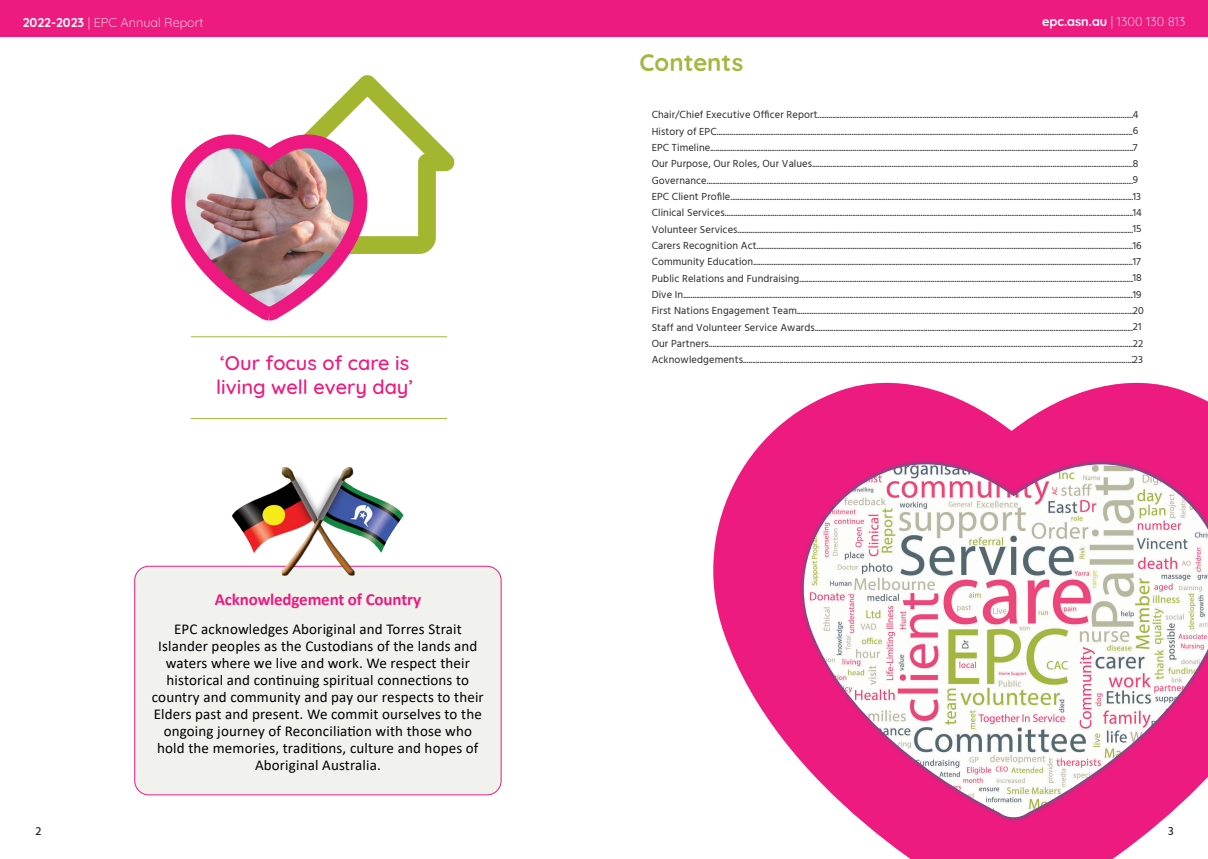
<style>
.page{position:relative;width:1208px;height:859px;background:#fff}
.page>*{position:absolute;margin:0;border:0;box-sizing:border-box;transform-origin:0 0}
.t1{font:700 24px "Quicksand";color:#a5b73f}
.t2{font:500 20px/24px "Quicksand";color:#ed1a80}
.t3{font:700 17px "Calibri";letter-spacing:-.01em;color:#ed1a80}
.t4{font:15px/17px "Calibri";letter-spacing:.01em;color:#000;text-align:center}
.t5{font:300 12.8px "Quicksand";color:#fff}
.t6{font:500 12px "Hind Vadodara";color:#2b292a}
.t7{font:10.5px/16.3px "Hind Vadodara";letter-spacing:.01em;color:#2b292a}
.s1{font-weight:700}
</style>
<div class="page">
<div style="left:0;top:0;width:604px;height:37px;background:#ed1a80"></div>
<div style="left:604px;top:0;width:604px;height:37px;background:#ed1a80"></div>
<div style="left:135px;top:566px;width:366px;height:229px;background:#f1f2ee;border-radius:14px"></div>
<div style="left:134px;top:566px;width:367px;height:229px;border:1px solid #ed1a80;border-radius:14px"></div>
<img style="left:230px;top:467px;width:176px;height:109px">
<hr style="left:191px;top:336px;width:256px;height:1px;background:#a5b73f">
<hr style="left:191px;top:418px;width:256px;height:1px;background:#a5b73f">
<svg style="left:319px;top:75px;width:136px;height:179px"></svg>
<img style="left:171px;top:120px;width:209px;height:201px">
<svg style="left:713px;top:383px;width:495px;height:476px;fill:#ed1a80"></svg>
<div style="left:799px;top:460px;width:409px;height:361px;background:#008388;opacity:.75"></div>
<img style="left:804px;top:463px;width:404px;height:354px">
<p class="t5" style="left:23px;top:17px;width:182px"><span class="s1">2022-2023</span> | EPC Annual Report</p>
<p class="t5" style="left:1042px;top:16px;width:145px"><span class="s1">epc.asn.au</span> | 1300 130 813</p>
<h2 class="t2" style="left:216px;top:353px;width:198px">‘Our focus of care is living well every day’</h2>
<h3 class="t3" style="left:215px;top:594px;width:208px">Acknowledgement of Country</h3>
<p class="t4" style="left:152px;top:621px;width:333px">EPC acknowledges Aboriginal and Torres Strait Islander peoples as the Custodians of the lands and waters where we live and work. We respect their historical and continuing spiritual connections to country and community and pay our respects to their Elders past and present. We commit ourselves to the ongoing journey of Reconciliation with those who hold the memories, traditions, culture and hopes of Aboriginal Australia.</p>
<h1 class="t1" style="left:639px;top:54px;width:105px">Contents</h1>
<p class="t7" style="left:651px;top:107px;width:493px">Chair/Chief Executive Officer Report.............................................................................................................................................................................<br>History of EPC....................................................................................................................................................................................................................................<br>EPC Timeline .......................................................................................................................................................................................................................................<br>Our Purpose, Our Roles, Our Values................................................................................................................................................................................<br>Governance.........................................................................................................................................................................................................................................<br>EPC Client Profile..............................................................................................................................................................................................................................<br>Clinical Services..................................................................................................................................................................................................................................<br>Volunteer Services..........................................................................................................................................................................................................................<br>Carers Recognition Act................................................................................................................................................................................................................<br>Community Education..................................................................................................................................................................................................................<br>Public Relations and Fundraising.........................................................................................................................................................................................<br>Dive In.......................................................................................................................................................................................................................................................<br>First Nations Engagement Team.........................................................................................................................................................................................<br>Staff and Volunteer Service Awards.............................................................................................................................................................................2<br>Our Partners...........................................................................................................................................................................................................................................<br>Acknowledgements..................................................................................................................................................................................................................24</p>
<p class="t7" style="left:1132px;top:106px;width:13px">4<br>6<br>7<br>8<br>9<br>13<br>14<br>15<br>16<br>17<br>18<br>19<br>20<br>21<br>22<br>23</p>
<p class="t6" style="left:36px;top:827px;width:7px">2</p>
<p class="t6" style="left:1168px;top:827px;width:7px">3</p>
</div>
